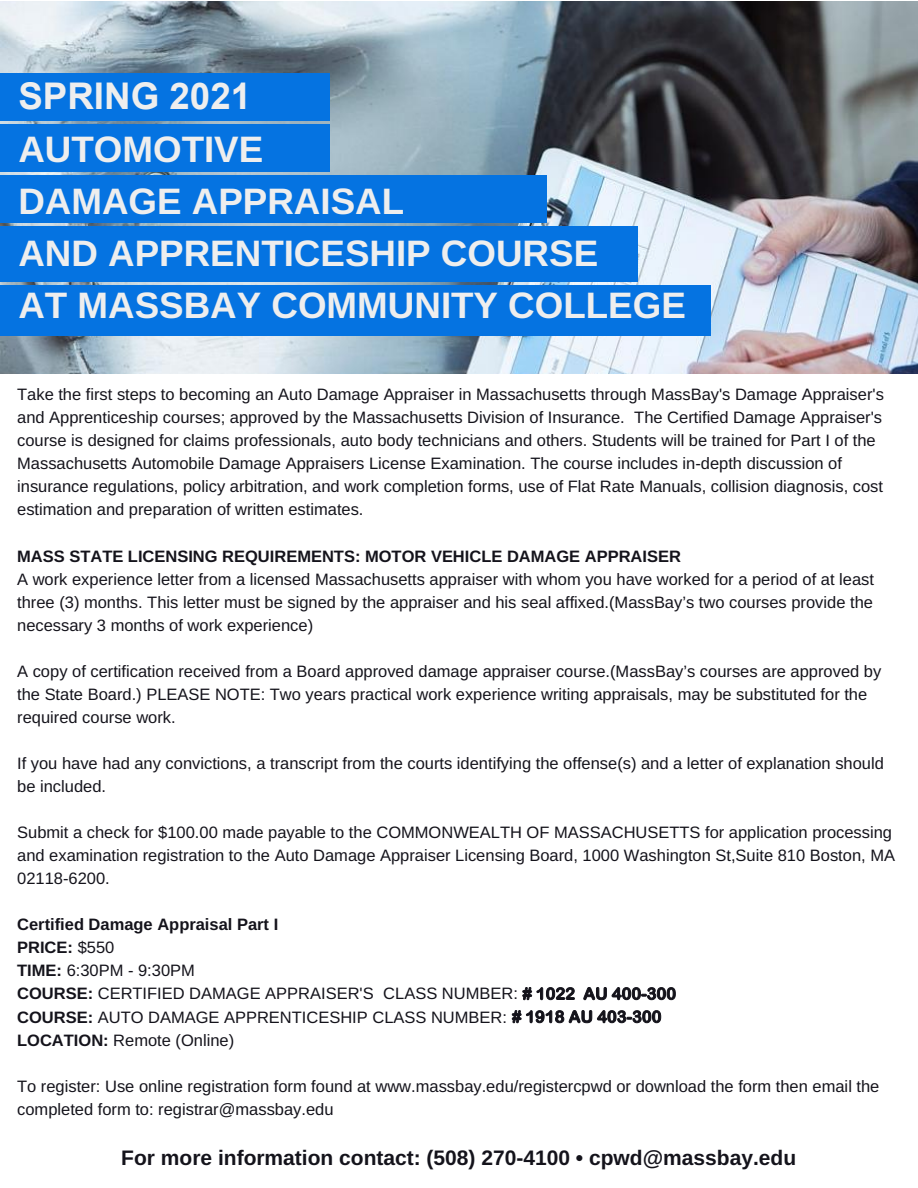
<style>
.page{position:relative;width:918px;height:1188px;background:#fff}
.page>*{position:absolute;margin:0;border:0;box-sizing:border-box;transform-origin:0 0}
.t1{font:700 36.75px/52.1px "Arimo";color:#eee}
.t2{font:700 36.75px "Arial";color:#eee}
.t3{font:700 21px "Arimo";color:#14131b}
.t4{font:16.5px/23.1px "Arimo";color:#14131b}
.t5{font:700 16.5px "Arimo";color:#14131b}
.s1{font-weight:700}
.s2{font-family:"Arial Rounded MT Bold"}
</style>
<div class="page">
<img style="left:0;top:1px;width:918px;height:373px">
<div style="left:0;top:124px;width:329px;height:48px;background:#0573e1"></div>
<div style="left:0;top:175px;width:547px;height:47px;background:#0573e1"></div>
<div style="left:0;top:226px;width:638px;height:55px;background:#0573e1"></div>
<div style="left:0;top:73px;width:329px;height:48px;background:#0573e1"></div>
<div style="left:0;top:285px;width:710px;height:51px;background:#0573e1"></div>
<h1 class="t2" style="left:18px;top:71px;width:235px">SPRING 2021</h1>
<h1 class="t1" style="left:18px;top:123px;width:669px">AUTOMOTIVE<br>DAMAGE APPRAISAL<br>AND APPRENTICESHIP COURSE<br>AT MASSBAY COMMUNITY COLLEGE</h1>
<p class="t4" style="left:17px;top:383px;width:868px">Take the first steps to becoming an Auto Damage Appraiser in Massachusetts through MassBay's Damage Appraiser's and Apprenticeship courses; approved by the Massachusetts Division of Insurance. The Certified Damage Appraiser's course is designed for claims professionals, auto body technicians and others. Students will be trained for Part I of the Massachusetts Automobile Damage Appraisers License Examination. The course includes in-depth discussion of insurance regulations, policy arbitration, and work completion forms, use of Flat Rate Manuals, collision diagnosis, cost estimation and preparation of written estimates.</p>
<p class="t5" style="left:17px;top:547px;width:665px">MASS STATE LICENSING REQUIREMENTS: MOTOR VEHICLE DAMAGE APPRAISER</p>
<p class="t4" style="left:17px;top:567px;width:858px;text-align:justify">A work experience letter from a licensed Massachusetts appraiser with whom you have worked for a period of at least three (3) months. This letter must be signed by the appraiser and his seal affixed.(MassBay’s two courses provide the necessary 3 months of work experience)</p>
<p class="t4" style="left:17px;top:660px;width:866px">A copy of certification received from a Board approved damage appraiser course.(MassBay’s courses are approved by the State Board.) PLEASE NOTE: Two years practical work experience writing appraisals, may be substituted for the required course work.</p>
<p class="t4" style="left:17px;top:752px;width:868px">If you have had any convictions, a transcript from the courts identifying the offense(s) and a letter of explanation should be included.</p>
<p class="t4" style="left:17px;top:821px;width:879px">Submit a check for $100.00 made payable to the COMMONWEALTH OF MASSACHUSETTS for application processing and examination registration to the Auto Damage Appraiser Licensing Board, 1000 Washington St,Suite 810 Boston, MA<br>02118-6200.</p>
<p class="t4" style="left:17px;top:913px;width:660px"><span class="s1">Certified Damage Appraisal Part I<br>PRICE:</span> $550<br><span class="s1">TIME:</span> 6:30PM - 9:30PM<br><span class="s1">COURSE:</span> CERTIFIED DAMAGE APPRAISER'S CLASS NUMBER: <span class="s2"># 1022 AU 400-300<br></span><span class="s1">COURSE:</span> AUTO DAMAGE APPRENTICESHIP CLASS NUMBER: <span class="s2"># 1918 AU 403-300<br></span><span class="s1">LOCATION:</span> Remote (Online)</p>
<p class="t4" style="left:17px;top:1074px;width:864px">To register: Use online registration form found at www.massbay.edu/registercpwd or download the form then email the completed form to: registrar@massbay.edu</p>
<p class="t3" style="left:121px;top:1146px;width:676px">For more information contact: (508) 270-4100 • cpwd@massbay.edu</p>
</div>
